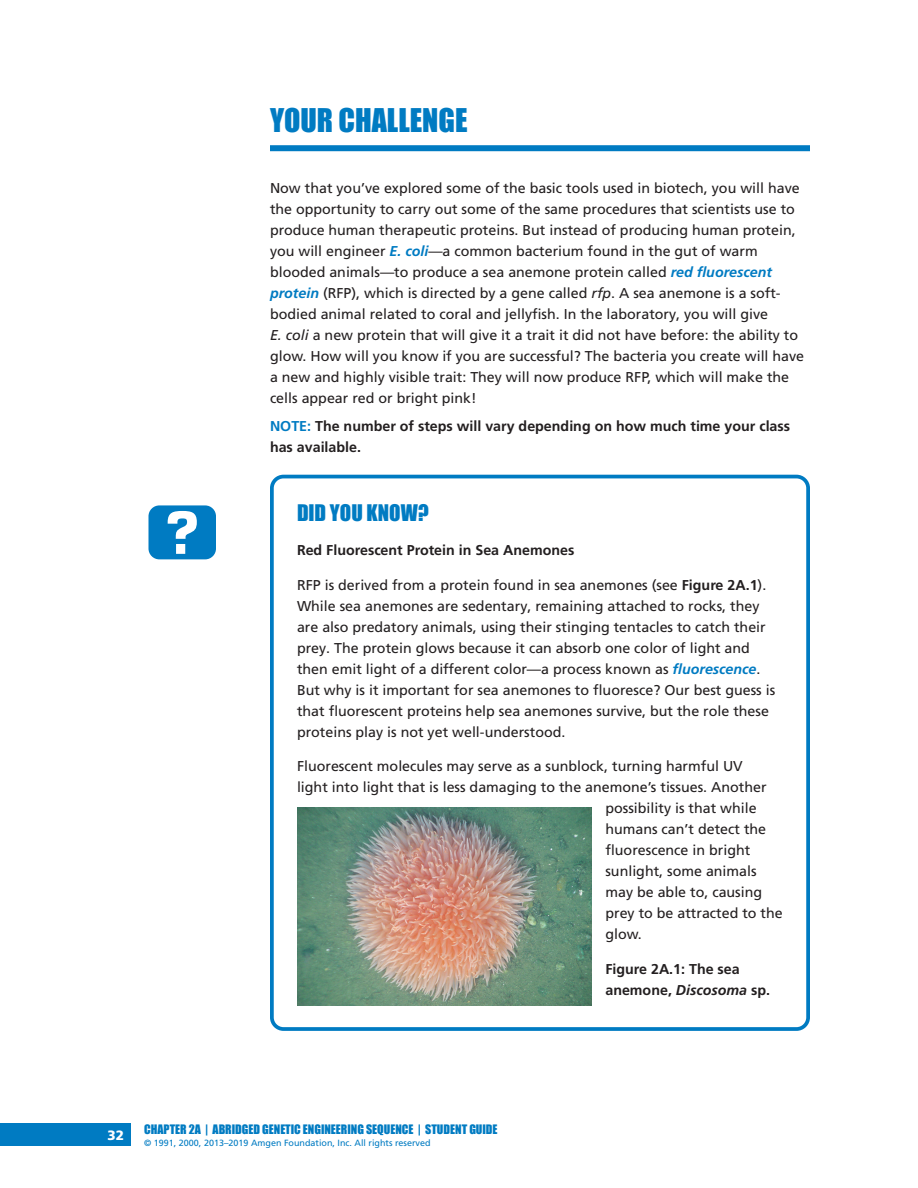
<style>
.page{position:relative;width:918px;height:1188px;background:#fff}
.page>*{position:absolute;margin:0;border:0;box-sizing:border-box;transform-origin:0 0}
.A_Head{font:30px "Impact";color:#007bc2}
.AMGEN_TEXT{font:21px "Impact";color:#007bc2}
.AMGEN_TEXT-2{font:14.25px/21px "Frutiger LT Pro";color:#231f20}
.Head_3{font:14.25px/21px "Frutiger LT Pro";color:#231f20}
.AMGEN_TEXT-3{font:700 14.25px/21px "Frutiger LT Pro";color:#231f20}
.t1{font:900 13.5px "Frutiger LT Pro";color:#fff}
.t2{font:12px "Impact";color:#007bc2}
.t3{font:9px "Frutiger LT Pro";color:#007bc2}
.s1{font-weight:700;font-style:italic;color:#007bc2}
.s2{font-style:italic}
.s3{color:#007bc2}
.s4{font-weight:700}
</style>
<div class="page">
<div style="left:0;top:1123px;width:131px;height:23px;background:#007bc2"></div>
<div style="left:270px;top:145px;width:540px;height:6px;background:#007bc2"></div>
<div style="left:148px;top:505px;width:68px;height:54px;background:#007bc2;border-radius:11px"></div>
<svg style="left:168px;top:511px;width:29px;height:43px"></svg>
<div style="left:270px;top:475px;width:540px;height:556px;border:4px solid #007bc2;border-radius:12px"></div>
<img style="left:297px;top:807px;width:295px;height:199px">
<p class="A_Head" style="left:270px;top:97px;width:199px">YOUR CHALLENGE</p>
<p class="Head_3" style="left:270px;top:178px;width:536px">Now that you’ve explored some of the basic tools used in biotech, you will have the opportunity to carry out some of the same procedures that scientists use to produce human therapeutic proteins. But instead of producing human protein, you will engineer <span class="s1">E. coli</span>—a common bacterium found in the gut of warm blooded animals—to produce a sea anemone protein called <span class="s1">red fluorescent protein</span> (RFP), which is directed by a gene called <span class="s2">rfp</span>. A sea anemone is a soft&shy;bodied animal related to coral and jellyfish. In the laboratory, you will give<br><span class="s2">E. coli</span> a new protein that will give it a trait it did not have before: the ability to glow. How will you know if you are successful? The bacteria you create will have a new and highly visible trait: They will now produce RFP, which will make the cells appear red or bright pink!</p>
<p class="AMGEN_TEXT-3" style="left:270px;top:416px;width:522px"><span class="s3">NOTE:</span> The number of steps will vary depending on how much time your class has available.</p>
<p class="AMGEN_TEXT" style="left:297px;top:496px;width:133px">DID YOU KNOW?</p>
<p class="AMGEN_TEXT-3" style="left:297px;top:540px;width:279px">Red Fluorescent Protein in Sea Anemones</p>
<p class="AMGEN_TEXT-2" style="left:297px;top:575px;width:480px">RFP is derived from a protein found in sea anemones (see <span class="s4">Figure 2A.1</span>).<br>While sea anemones are sedentary, remaining attached to rocks, they are also predatory animals, using their stinging tentacles to catch their prey. The protein glows because it can absorb one color of light and then emit light of a different color—a process known as <span class="s1">fluorescence</span>.<br>But why is it important for sea anemones to fluoresce? Our best guess is that fluorescent proteins help sea anemones survive, but the role these proteins play is not yet well-understood.</p>
<p class="AMGEN_TEXT-2" style="left:297px;top:756px;width:447px">Fluorescent molecules may serve as a sunblock, turning harmful UV</p>
<p class="AMGEN_TEXT-2" style="left:297px;top:777px;width:471px">light into light that is less damaging to the anemone’s tissues. Another</p>
<p class="AMGEN_TEXT-2" style="left:605px;top:798px;width:153px">possibility is that while</p>
<p class="AMGEN_TEXT-2" style="left:605px;top:819px;width:162px">humans can’t detect the</p>
<p class="AMGEN_TEXT-2" style="left:605px;top:840px;width:146px">fluorescence in bright</p>
<p class="AMGEN_TEXT-2" style="left:605px;top:861px;width:153px">sunlight, some animals</p>
<p class="AMGEN_TEXT-2" style="left:605px;top:882px;width:158px">may be able to, causing</p>
<p class="AMGEN_TEXT-2" style="left:605px;top:903px;width:179px">prey to be attracted to the</p>
<p class="AMGEN_TEXT-2" style="left:605px;top:924px;width:38px">glow.</p>
<p class="AMGEN_TEXT-3" style="left:605px;top:959px;width:166px">Figure 2A.1: The sea anemone, <span class="s2">Discosoma</span> sp.</p>
<p class="t1" style="left:107px;top:1127px;width:18px">32</p>
<p class="t2" style="left:144px;top:1120px;width:355px">CHAPTER 2A | ABRIDGED GENETIC ENGINEERING SEQUENCE | STUDENT GUIDE</p>
<p class="t3" style="left:144px;top:1138px;width:288px">© 1991, 2000, 2013–2019 Amgen Foundation, Inc. All rights reserved</p>
</div>
